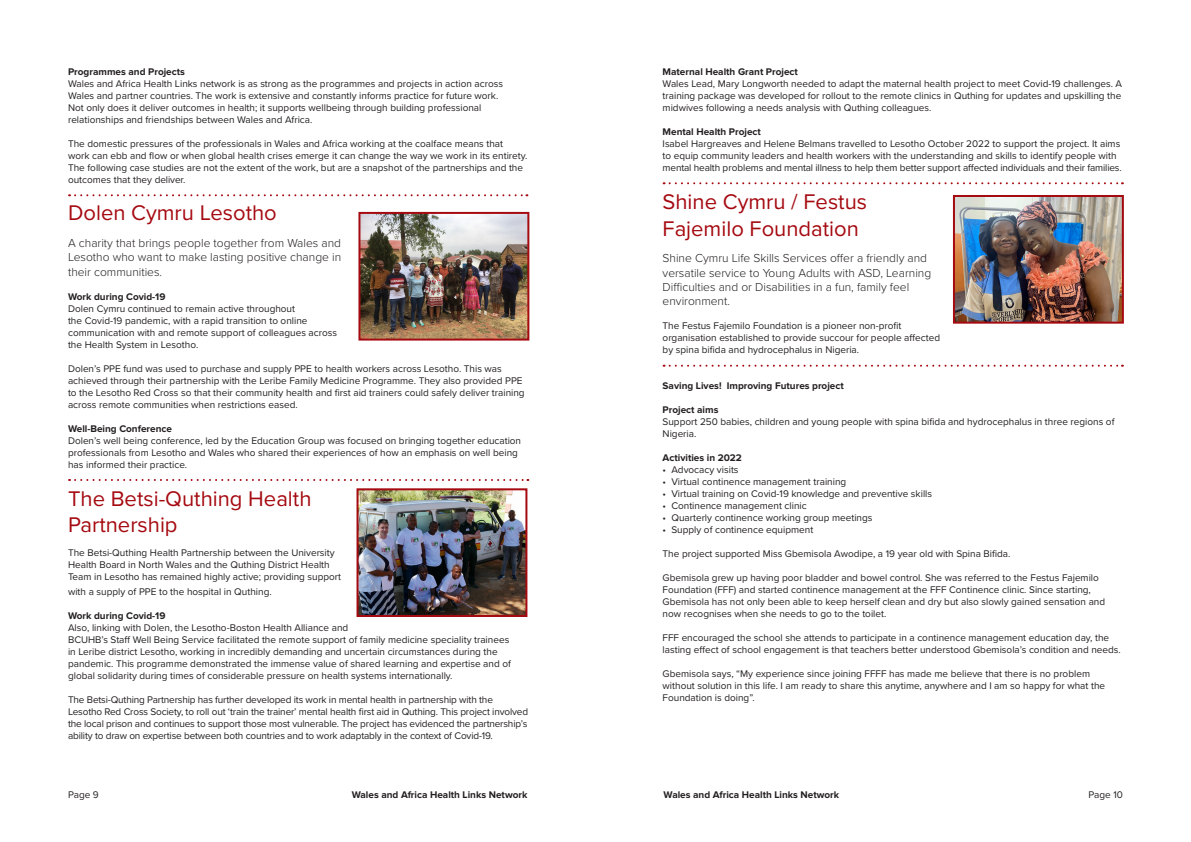
<style>
.page{position:relative;width:1191px;height:842px;background:#fff}
.page>*{position:absolute;margin:0;border:0;box-sizing:border-box;transform-origin:0 0}
.Paragraph_Style_1{font:22px/26.4px "Proxima Nova";color:#a50a11}
.Paragraph_Style_1-2{font:300 12px/14.4px "Proxima Nova";color:#231f20;text-align:justify}
.Paragraph_Style_1-3{font:10px/12px "Proxima Nova";color:#231f20}
.Paragraph_Style_1-4{font:700 10px "Proxima Nova";color:#231f20}
.s1{font-weight:700}
</style>
<div class="page">
<svg style="left:69px;top:479px;width:459px;height:2px"></svg>
<img style="left:361px;top:215px;width:165px;height:123px">
<div style="left:358px;top:212px;width:171px;height:129px;border:2px solid #a50a11"></div>
<img style="left:956px;top:198px;width:164px;height:123px">
<div style="left:953px;top:195px;width:170px;height:129px;border:2px solid #a50a11"></div>
<svg style="left:663px;top:182px;width:460px;height:2px"></svg>
<svg style="left:663px;top:365px;width:460px;height:2px"></svg>
<img style="left:359px;top:491px;width:165px;height:123px">
<div style="left:356px;top:488px;width:171px;height:129px;border:2px solid #a50a11"></div>
<svg style="left:69px;top:194px;width:458px;height:2px"></svg>
<p class="Paragraph_Style_1-3" style="left:68px;top:65px;width:436px"><span class="s1">Programmes and Projects<br></span>Wales and Africa Health Links network is as strong as the programmes and projects in action across Wales and partner countries. The work is extensive and constantly informs practice for future work.<br>Not only does it deliver outcomes in health; it supports wellbeing through building professional relationships and friendships between Wales and Africa.</p>
<p class="Paragraph_Style_1-3" style="left:68px;top:137px;width:461px">The domestic pressures of the professionals in Wales and Africa working at the coalface means that<br>work can ebb and flow or when global health crises emerge it can change the way we work in its entirety.<br>The following case studies are not the extent of the work, but are a snapshot of the partnerships and the outcomes that they deliver.</p>
<p class="Paragraph_Style_1" style="left:68px;top:199px;width:210px">Dolen Cymru Lesotho</p>
<p class="Paragraph_Style_1-2" style="left:68px;top:235px;width:275px">A charity that brings people together from Wales and Lesotho who want to make lasting positive change in their communities.</p>
<p class="Paragraph_Style_1-4" style="left:68px;top:292px;width:99px">Work during Covid-19</p>
<p class="Paragraph_Style_1-3" style="left:68px;top:302px;width:270px">Dolen Cymru continued to remain active throughout<br>the Covid-19 pandemic, with a rapid transition to online communication with and remote support of colleagues across the Health System in Lesotho.</p>
<p class="Paragraph_Style_1-3" style="left:68px;top:362px;width:458px">Dolen’s PPE fund was used to purchase and supply PPE to health workers across Lesotho. This was achieved through their partnership with the Leribe Family Medicine Programme. They also provided PPE to the Lesotho Red Cross so that their community health and first aid trainers could safely deliver training across remote communities when restrictions eased.</p>
<p class="Paragraph_Style_1-4" style="left:68px;top:424px;width:105px">Well-Being Conference</p>
<p class="Paragraph_Style_1-3" style="left:68px;top:434px;width:454px">Dolen’s well being conference, led by the Education Group was focused on bringing together education professionals from Lesotho and Wales who shared their experiences of how an emphasis on well being has informed their practice.</p>
<p class="Paragraph_Style_1" style="left:68px;top:484px;width:245px">The Betsi-Quthing Health<br>Partnership</p>
<p class="Paragraph_Style_1-3" style="left:68px;top:547px;width:275px">The Betsi-Quthing Health Partnership between the University<br>Health Board in North Wales and the Quthing District Health<br>Team in Lesotho has remained highly active; providing support</p>
<p class="Paragraph_Style_1-3" style="left:68px;top:585px;width:205px">with a supply of PPE to the hospital in Quthing.</p>
<p class="Paragraph_Style_1-4" style="left:68px;top:611px;width:99px">Work during Covid-19</p>
<p class="Paragraph_Style_1-3" style="left:68px;top:621px;width:444px">Also, linking with Dolen, the Lesotho-Boston Health Alliance and<br>BCUHB’s Staff Well Being Service facilitated the remote support of family medicine speciality trainees in Leribe district Lesotho, working in incredibly demanding and uncertain circumstances during the pandemic. This programme demonstrated the immense value of shared learning and expertise and of global solidarity during times of considerable pressure on health systems internationally.</p>
<p class="Paragraph_Style_1-3" style="left:68px;top:693px;width:461px">The Betsi-Quthing Partnership has further developed its work in mental health in partnership with the Lesotho Red Cross Society, to roll out ‘train the trainer’ mental health first aid in Quthing. This project involved the local prison and continues to support those most vulnerable. The project has evidenced the partnership’s ability to draw on expertise between both countries and to work adaptably in the context of Covid-19.</p>
<p class="Paragraph_Style_1-4" style="left:662px;top:67px;width:137px">Maternal Health Grant Project</p>
<p class="Paragraph_Style_1-3" style="left:662px;top:77px;width:461px;text-align:justify">Wales Lead, Mary Longworth needed to adapt the maternal health project to meet Covid-19 challenges. A training package was developed for rollout to the remote clinics in Quthing for updates and upskilling the midwives following a needs analysis with Quthing colleagues.</p>
<p class="Paragraph_Style_1-4" style="left:662px;top:127px;width:100px">Mental Health Project</p>
<p class="Paragraph_Style_1-3" style="left:662px;top:137px;width:460px">Isabel Hargreaves and Helene Belmans travelled to Lesotho October 2022 to support the project. It aims to equip community leaders and health workers with the understanding and skills to identify people with mental health problems and mental illness to help them better support affected individuals and their families.</p>
<p class="Paragraph_Style_1" style="left:662px;top:188px;width:206px">Shine Cymru / Festus<br>Fajemilo Foundation</p>
<p class="Paragraph_Style_1-2" style="left:662px;top:250px;width:270px;text-align:left">Shine Cymru Life Skills Services offer a friendly and versatile service to Young Adults with ASD, Learning Difficulties and or Disabilities in a fun, family feel environment.</p>
<p class="Paragraph_Style_1-3" style="left:662px;top:320px;width:279px">The Festus Fajemilo Foundation is a pioneer non-profit organisation established to provide succour for people affected by spina bifida and hydrocephalus in Nigeria.</p>
<p class="Paragraph_Style_1-4" style="left:662px;top:381px;width:183px">Saving Lives! Improving Futures project</p>
<p class="Paragraph_Style_1-3" style="left:662px;top:404px;width:453px"><span class="s1">Project aims<br></span>Support 250 babies, children and young people with spina bifida and hydrocephalus in three regions of<br>Nigeria.</p>
<p class="Paragraph_Style_1-4" style="left:662px;top:453px;width:81px">Activities in 2022</p>
<p class="Paragraph_Style_1-3" style="left:662px;top:464px;width:77px">• Advocacy visits</p>
<p class="Paragraph_Style_1-3" style="left:662px;top:476px;width:185px">• Virtual continence management training</p>
<p class="Paragraph_Style_1-3" style="left:662px;top:488px;width:271px">• Virtual training on Covid-19 knowledge and preventive skills</p>
<p class="Paragraph_Style_1-3" style="left:662px;top:500px;width:146px">• Continence management clinic</p>
<p class="Paragraph_Style_1-3" style="left:662px;top:512px;width:211px">• Quarterly continence working group meetings</p>
<p class="Paragraph_Style_1-3" style="left:662px;top:524px;width:152px">• Supply of continence equipment</p>
<p class="Paragraph_Style_1-3" style="left:662px;top:548px;width:349px">The project supported Miss Gbemisola Awodipe, a 19 year old with Spina Bifida.</p>
<p class="Paragraph_Style_1-3" style="left:662px;top:572px;width:444px">Gbemisola grew up having poor bladder and bowel control. She was referred to the Festus Fajemilo Foundation (FFF) and started continence management at the FFF Continence clinic. Since starting, Gbemisola has not only been able to keep herself clean and dry but also slowly gained sensation and now recognises when she needs to go to the toilet.</p>
<p class="Paragraph_Style_1-3" style="left:662px;top:632px;width:460px">FFF encouraged the school she attends to participate in a continence management education day, the lasting effect of school engagement is that teachers better understood Gbemisola’s condition and needs.</p>
<p class="Paragraph_Style_1-3" style="left:662px;top:668px;width:444px">Gbemisola says, “My experience since joining FFFF has made me believe that there is no problem without solution in this life. I am ready to share this anytime, anywhere and I am so happy for what the<br>Foundation is doing”.</p>
<p class="Paragraph_Style_1-3" style="left:68px;top:788px;width:32px">Page 9</p>
<p class="Paragraph_Style_1-4" style="left:352px;top:790px;width:177px">Wales and Africa Health Links Network</p>
<p class="Paragraph_Style_1-4" style="left:663px;top:790px;width:177px">Wales and Africa Health Links Network</p>
<p class="Paragraph_Style_1-3" style="left:1088px;top:788px;width:36px">Page 10</p>
</div>
